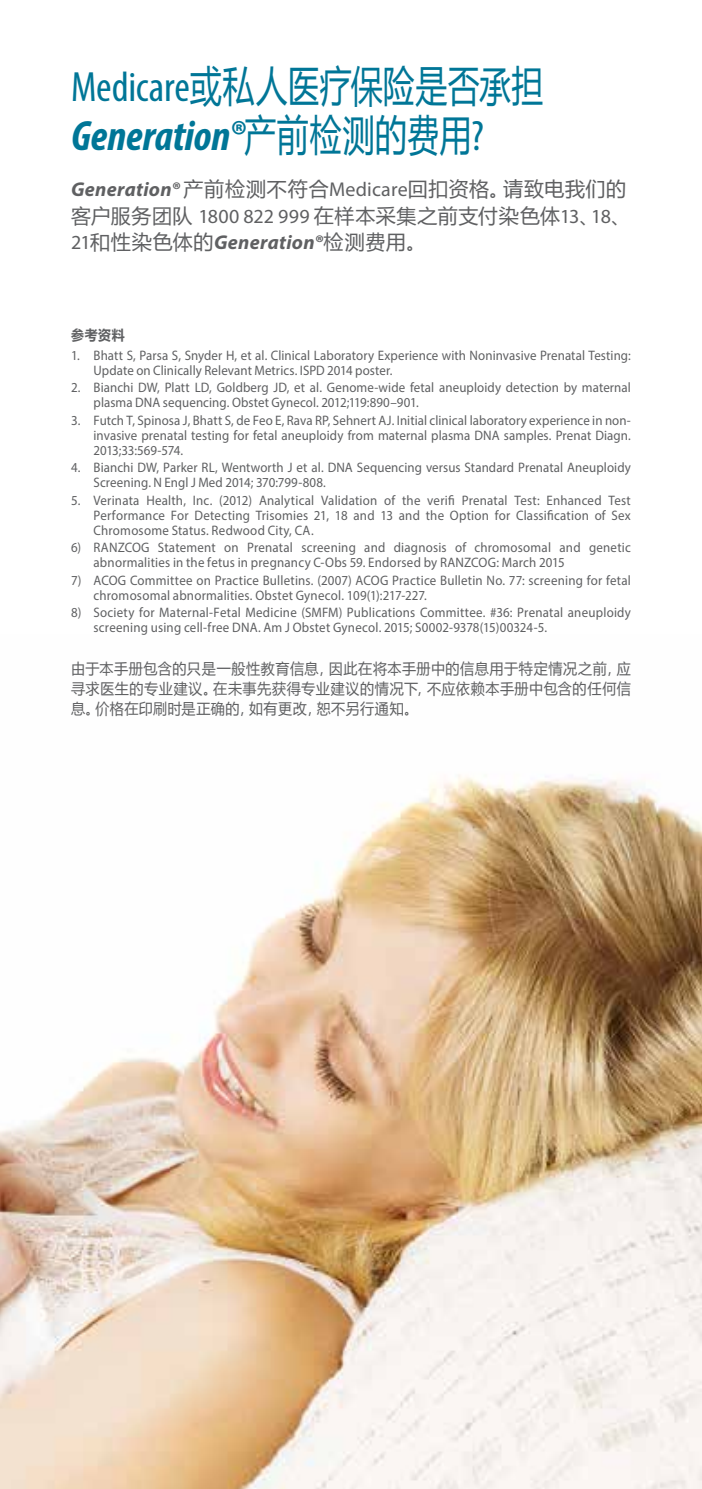
<style>
.page{position:relative;width:702px;height:1489px;background:#fff}
.page>*{position:absolute;margin:0;border:0;box-sizing:border-box;transform-origin:0 0}
.t1{font:42.5px "Microsoft Ya Hei";letter-spacing:.01em;color:#007697;scale:.75 1}
.t2{font:italic 700 condensed 42.5px "Myriad Pro";color:#007697}
.t3{font:20px/26.2px "Microsoft Ya Hei";letter-spacing:.03em;color:#5f6062}
.t4{font:15px/20px "Microsoft Ya Hei";letter-spacing:.03em;color:#5f6062;text-align:justify;scale:.94 1}
.t5{font:13.75px/15px "Myriad Pro";letter-spacing:.01em;color:#5f6062;scale:.94 1}
.t6{font:700 13.75px "Microsoft Ya Hei";color:#5f6062;scale:.94 1}
.s1{font-family:"Myriad Pro";font-stretch:condensed}
.s2{font-family:"Microsoft Ya Hei";font-weight:400;font-style:normal;font-stretch:normal}
.s3{font-weight:400;font-style:normal}
.s4{font-family:"Myriad Pro";font-weight:700;font-style:italic}
.s5{font-family:"Myriad Pro"}
</style>
<div class="page">
<img style="left:0;top:775px;width:702px;height:713px">
<h1 class="t1" style="left:71px;top:57px;width:631px"><span class="s1">Medicare</span>或私人医疗保险是否承担</h1>
<h1 class="t2" style="left:71px;top:109px;width:414px">Generation®<span class="s2">产前检测的费用</span><span class="s3">?</span></h1>
<h2 class="t3" style="left:71px;top:175px;width:561px"><span class="s4">Generation®</span> 产前检测不符合<span class="s5">Medicare</span>回扣资格。请致电我们的客户服务团队 <span class="s5">1800 822 999</span> 在样本采集之前支付染色体<span class="s5">13</span>、<span class="s5">18</span>、<br><span class="s5">21</span>和性染色体的<span class="s4">Generation®</span>检测费用。</h2>
<p class="t6" style="left:71px;top:325px;width:59px">参考资料</p>
<p class="t5" style="left:94px;top:347px;width:573px;text-indent:-23px">1. Bhatt S, Parsa S, Snyder H, et al. Clinical Laboratory Experience with Noninvasive Prenatal Testing:<br>Update on Clinically Relevant Metrics. ISPD 2014 poster.</p>
<p class="t5" style="left:94px;top:380px;width:573px;text-indent:-23px">2. Bianchi DW, Platt LD, Goldberg JD, et al. Genome-wide fetal aneuploidy detection by maternal plasma DNA sequencing. Obstet Gynecol. 2012;119:890–901.</p>
<p class="t5" style="left:94px;top:412px;width:573px;text-align:justify;text-indent:-23px">3. Futch T, Spinosa J, Bhatt S, de Feo E, Rava RP, Sehnert AJ. Initial clinical laboratory experience in non&shy;invasive prenatal testing for fetal aneuploidy from maternal plasma DNA samples. Prenat Diagn.<br>2013;33:569-574.</p>
<p class="t5" style="left:94px;top:460px;width:573px;text-indent:-23px">4. Bianchi DW, Parker RL, Wentworth J et al. DNA Sequencing versus Standard Prenatal Aneuploidy<br>Screening. N Engl J Med 2014; 370:799-808.</p>
<p class="t5" style="left:94px;top:492px;width:573px;text-align:justify;text-indent:-22px">5. Verinata Health, Inc. (2012) Analytical Validation of the verifi Prenatal Test: Enhanced Test Performance For Detecting Trisomies 21, 18 and 13 and the Option for Classification of Sex Chromosome Status. Redwood City, CA.</p>
<p class="t5" style="left:94px;top:540px;width:573px;text-indent:-23px">6) RANZCOG Statement on Prenatal screening and diagnosis of chromosomal and genetic abnormalities in the fetus in pregnancy C-Obs 59. Endorsed by RANZCOG: March 2015</p>
<p class="t5" style="left:94px;top:572px;width:573px;text-indent:-23px">7) ACOG Committee on Practice Bulletins. (2007) ACOG Practice Bulletin No. 77: screening for fetal chromosomal abnormalities. Obstet Gynecol. 109(1):217-227.</p>
<p class="t5" style="left:94px;top:605px;width:573px;text-indent:-23px">8) Society for Maternal-Fetal Medicine (SMFM) Publications Committee. #36: Prenatal aneuploidy screening using cell-free DNA. Am J Obstet Gynecol. 2015; S0002-9378(15)00324-5.</p>
<p class="t4" style="left:71px;top:657px;width:597px">由于本手册包含的只是一般性教育信息，因此在将本手册中的信息用于特定情况之前，应寻求医生的专业建议。在未事先获得专业建议的情况下，不应依赖本手册中包含的任何信息。价格在印刷时是正确的，如有更改，恕不另行通知。</p>
</div>
